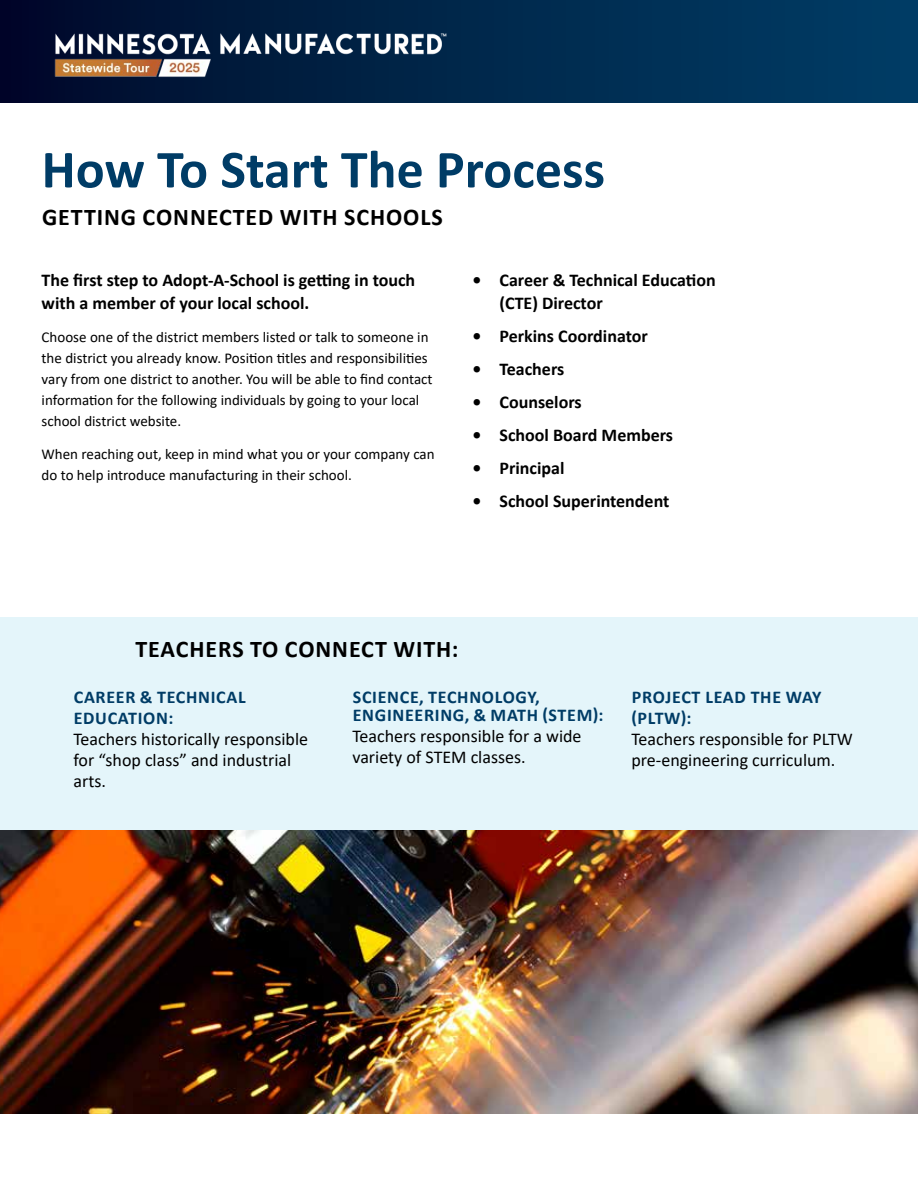
<style>
.page{position:relative;width:918px;height:1188px;background:#fff}
.page>*{position:absolute;margin:0;border:0;box-sizing:border-box;transform-origin:0 0}
.t1{font:700 54px "Calibri";color:#003c66}
.t2{font:700 24px "Calibri";letter-spacing:.04em;color:#000}
.t3{font:700 18px/22.5px "Calibri";color:#000}
.t4{font:18px/21px "Calibri";color:#000}
.t5{font:700 18px/21px "Calibri";letter-spacing:.04em;color:#003c66}
.t6{font:15px/21px "Calibri";color:#000}
</style>
<div class="page">
<div style="left:0;top:0;width:918px;height:103px;background:linear-gradient(to right,#000a2b,#003f67)"></div>
<div style="left:0;top:617px;width:918px;height:214px;background:#e4f5fa"></div>
<img style="left:0;top:831px;width:918px;height:282px">
<svg style="left:868px;top:936px;width:50px;height:178px;background:#988c81"></svg>
<img style="left:41px;top:27px;width:412px;height:59px">
<h1 class="t1" style="left:42px;top:131px;width:565px">How To Start The Process</h1>
<h2 class="t2" style="left:42px;top:200px;width:402px">GETTING CONNECTED WITH SCHOOLS</h2>
<p class="t3" style="left:42px;top:269px;width:375px">The first step to Adopt-A-School is getting in touch with a member of your local school.</p>
<p class="t6" style="left:42px;top:326px;width:393px">Choose one of the district members listed or talk to someone in the district you already know. Position titles and responsibilities vary from one district to another. You will be able to find contact information for the following individuals by going to your local school district website.</p>
<p class="t6" style="left:42px;top:443px;width:395px">When reaching out, keep in mind what you or your company can do to help introduce manufacturing in their school.</p>
<p class="t3" style="left:500px;top:269px;width:218px;text-indent:-27px">• Career &amp; Technical Education (CTE) Director</p>
<p class="t3" style="left:472px;top:324px;width:177px">• Perkins Coordinator</p>
<p class="t3" style="left:472px;top:357px;width:93px">• Teachers</p>
<p class="t3" style="left:472px;top:390px;width:111px">• Counselors</p>
<p class="t3" style="left:472px;top:423px;width:202px">• School Board Members</p>
<p class="t3" style="left:472px;top:456px;width:93px">• Principal</p>
<p class="t3" style="left:472px;top:489px;width:198px">• School Superintendent</p>
<h2 class="t2" style="left:135px;top:632px;width:324px">TEACHERS TO CONNECT WITH:</h2>
<p class="t5" style="left:74px;top:686px;width:173px">CAREER &amp; TECHNICAL<br>EDUCATION:</p>
<p class="t4" style="left:73px;top:728px;width:236px">Teachers historically responsible for “shop class” and industrial arts.</p>
<p class="t5" style="left:353px;top:687px;width:252px;line-height:18px">SCIENCE, TECHNOLOGY,<br>ENGINEERING, &amp; MATH (STEM):</p>
<p class="t4" style="left:352px;top:725px;width:231px">Teachers responsible for a wide variety of STEM classes.</p>
<p class="t5" style="left:631px;top:686px;width:192px">PROJECT LEAD THE WAY (PLTW):</p>
<p class="t4" style="left:631px;top:728px;width:223px">Teachers responsible for PLTW pre-engineering curriculum.</p>
</div>
